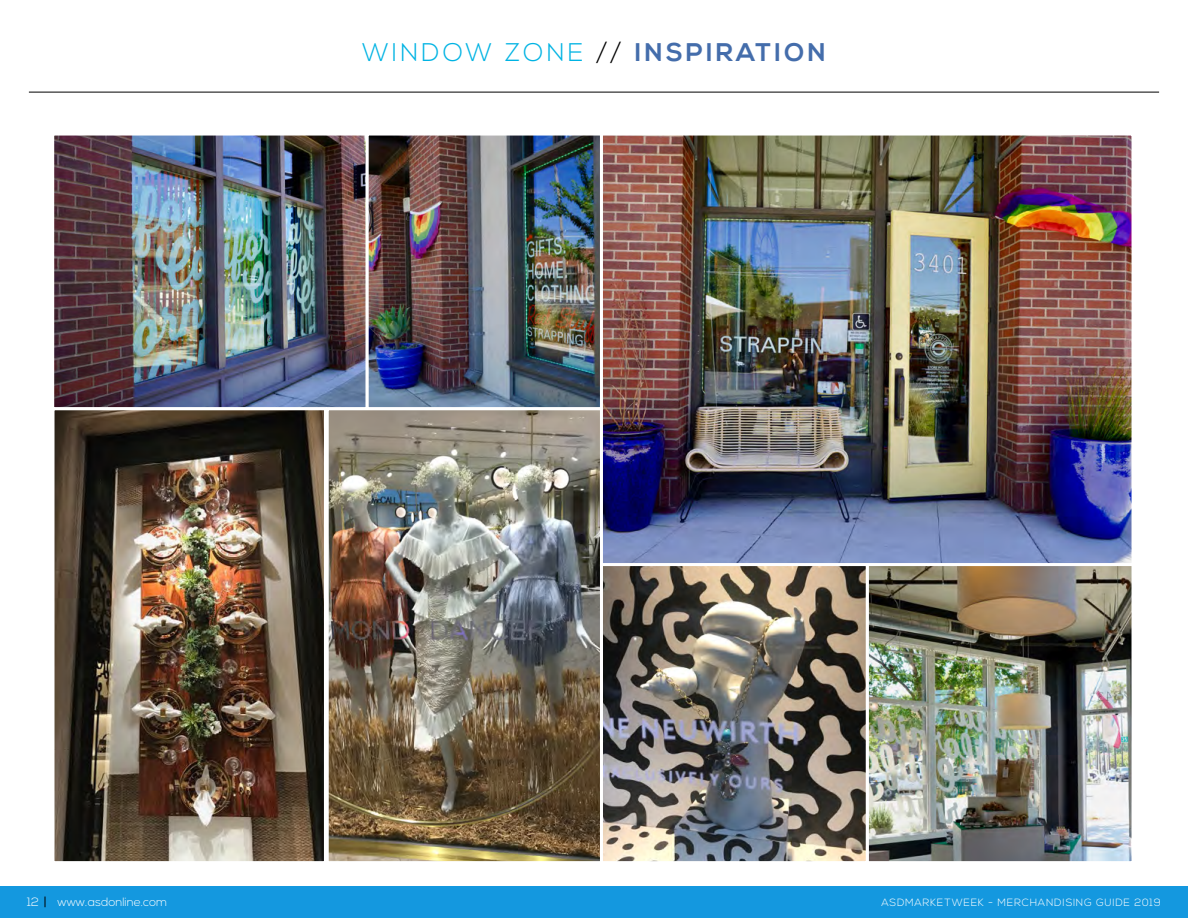
<style>
.page{position:relative;width:1188px;height:918px;background:#fff}
.page>*{position:absolute;margin:0;border:0;box-sizing:border-box;transform-origin:0 0}
.t1{font:700 25.5px "Nexa";letter-spacing:.12em;color:#446dab}
.t2{font:300 12px "Nexa";color:#fff}
.t3{font:300 10.5px "Nexa";letter-spacing:.07em;color:#fff}
.s1{font-weight:300;color:#00b3e3}
.s2{font-weight:300;color:#000}
</style>
<div class="page">
<img style="left:55px;top:137px;width:544px;height:269px">
<div style="left:51px;top:133px;width:318px;height:277px;border:3px solid #fff"></div>
<img style="left:604px;top:137px;width:527px;height:723px">
<div style="left:866px;top:563px;width:269px;height:301px;border:3px solid #fff"></div>
<div style="left:366px;top:133px;width:237px;height:277px;border:3px solid #fff"></div>
<div style="left:600px;top:563px;width:269px;height:301px;border:3px solid #fff"></div>
<img style="left:56px;top:411px;width:267px;height:449px">
<div style="left:52px;top:407px;width:275px;height:457px;border:3px solid #fff"></div>
<img style="left:330px;top:411px;width:269px;height:449px">
<div style="left:326px;top:407px;width:277px;height:457px;border:3px solid #fff"></div>
<div style="left:600px;top:133px;width:535px;height:433px;border:3px solid #fff"></div>
<hr style="left:29px;top:92px;width:1130px;height:1px;background:#000">
<div style="left:0;top:886px;width:1188px;height:32px;background:#1498df"></div>
<h1 class="t1" style="left:362px;top:38px;width:465px"><span class="s1">WINDOW ZONE</span> <span class="s2">//</span> INSPIRATION</h1>
<p class="t2" style="left:27px;top:895px;width:13px">12</p>
<p class="t2" style="left:58px;top:895px;width:111px">www.asdonline.com</p>
<p class="t3" style="left:882px;top:897px;width:281px">ASDMARKETWEEK - MERCHANDISING GUIDE 2019</p>
</div>
